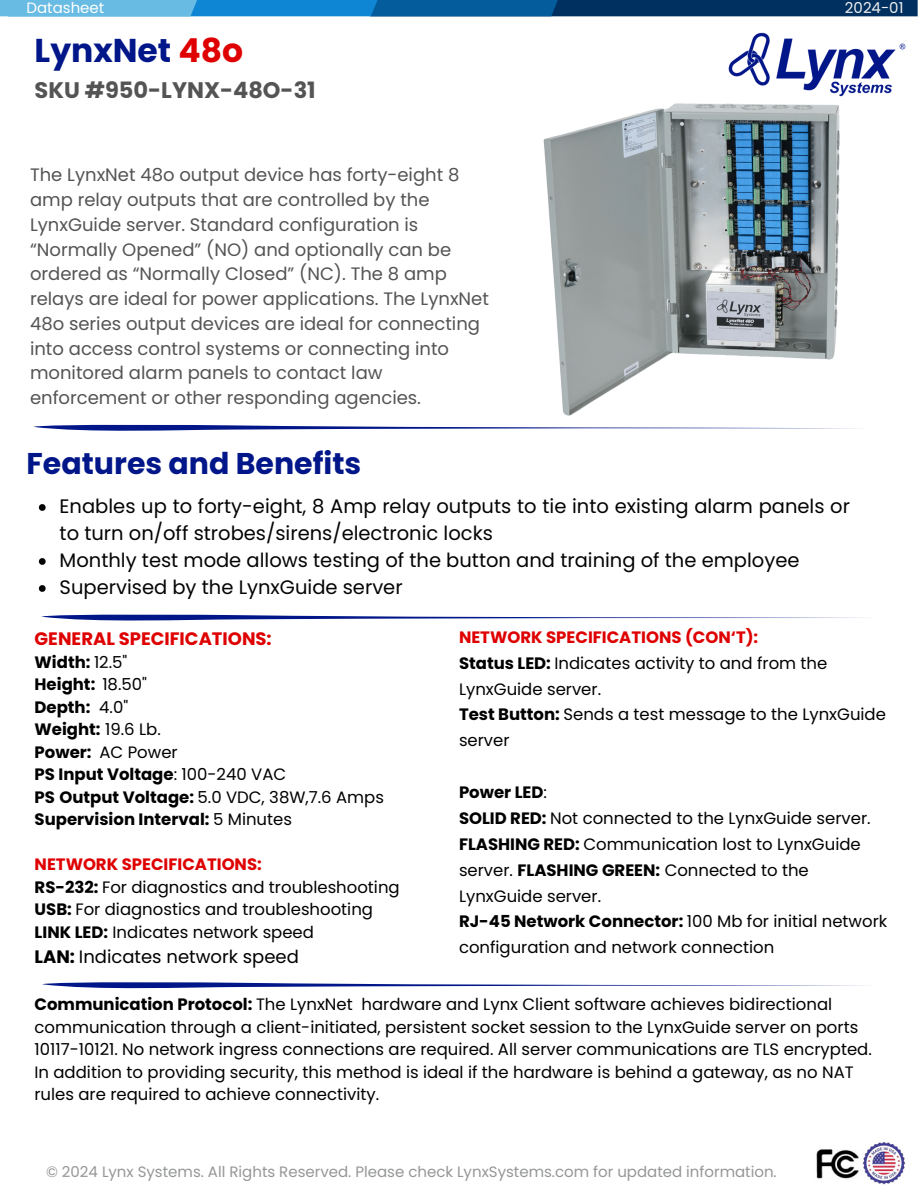
<style>
.page{position:relative;width:918px;height:1188px;background:#fff}
.page>*{position:absolute;margin:0;border:0;box-sizing:border-box;transform-origin:0 0}
.t1{font:700 33px "Poppins";color:#011689}
.t2{font:700 30px "Poppins";color:#011689}
.t3{font:700 22.5px "Poppins";color:#545454}
.t4{font:19.5px/27px "Poppins";color:#040404}
.t5{font:18px/24.8px "Poppins";color:#545454}
.t6{font:18px "Poppins";color:#000}
.t7{font:700 18px "Poppins";color:#df0101}
.t8{font:16.5px/25.8px "Poppins";color:#000}
.t9{font:700 16.5px/22.5px "Poppins";color:#000}
.t10{font:15px "Poppins";color:#959697}
.t11{font:15px "Poppins";color:#fff}
.t12{font:15px "Poppins";color:#f1f1f1}
.s1{color:#df0101}
.s2{font-weight:400}
.s3{font-weight:700;color:#df0101}
.s4{font-weight:700}
</style>
<div class="page">
<img style="left:862px;top:1142px;width:44px;height:43px">
<img style="left:816px;top:1149px;width:43px;height:30px">
<svg style="left:33px;top:424px;width:436px;height:7px"></svg>
<img style="left:728px;top:32px;width:178px;height:41px">
<svg style="left:0;top:0;width:918px;height:16px;background:#19679e"></svg>
<svg style="left:41px;top:614px;width:820px;height:7px"></svg>
<svg style="left:39px;top:504px;width:7px;height:7px"></svg>
<svg style="left:39px;top:558px;width:7px;height:7px"></svg>
<svg style="left:39px;top:585px;width:7px;height:7px"></svg>
<svg style="left:42px;top:982px;width:822px;height:7px"></svg>
<img style="left:469px;top:73px;width:423px;height:356px">
<p class="t11" style="left:27px;top:-3px;width:79px">Datasheet</p>
<p class="t12" style="left:845px;top:-3px;width:60px">2024-01</p>
<p class="t1" style="left:35px;top:27px;width:210px">LynxNet <span class="s1">48o</span></p>
<p class="t3" style="left:35px;top:74px;width:283px">SKU #950-LYNX-48O-31</p>
<h3 class="t5" style="left:30px;top:163px;width:461px">The LynxNet 48o output device has forty-eight 8 amp relay outputs that are controlled by the LynxGuide server. Standard configuration is “Normally Opened” (NO) and optionally can be ordered as “Normally Closed” (NC). The 8 amp relays are ideal for power applications. The LynxNet 48o series output devices are ideal for connecting into access control systems or connecting into monitored alarm panels to contact law enforcement or other responding agencies.</h3>
<p class="t2" style="left:27px;top:443px;width:336px">Features and Benefits</p>
<p class="t4" style="left:60px;top:493px;width:792px">Enables up to forty-eight, 8 Amp relay outputs to tie into existing alarm panels or to turn on/off strobes/sirens/electronic locks<br>Monthly test mode allows testing of the button and training of the employee</p>
<p class="t4" style="left:60px;top:574px;width:344px">Supervised by the LynxGuide server</p>
<p class="t7" style="left:35px;top:627px;width:239px">GENERAL SPECIFICATIONS:</p>
<p class="t9" style="left:35px;top:651px;width:351px">Width: <span class="s2">12.5"<br></span>Height: <span class="s2">18.50"<br></span>Depth: <span class="s2">4.0"<br></span>Weight: <span class="s2">19.6 Lb.<br></span>Power: <span class="s2">AC Power<br></span>PS Input Voltage<span class="s2">: 100-240 VAC<br></span>PS Output Voltage: <span class="s2">5.0 VDC, 38W,7.6 Amps<br></span>Supervision Interval: <span class="s2">5 Minutes</span></p>
<p class="t8" style="left:35px;top:853px;width:367px;line-height:22.5px"><span class="s3">NETWORK SPECIFICATIONS:<br></span><span class="s4">RS-232:</span> For diagnostics and troubleshooting <span class="s4">USB:</span> For diagnostics and troubleshooting <span class="s4">LINK LED:</span> Indicates network speed</p>
<p class="t6" style="left:35px;top:944px;width:266px"><span class="s4">LAN:</span> Indicates network speed</p>
<p class="t8" style="left:459px;top:624px;width:428px"><span class="s3">NETWORK SPECIFICATIONS (CON‘T):<br></span><span class="s4">Status LED:</span> Indicates activity to and from the<br>LynxGuide server.<br><span class="s4">Test Button:</span> Sends a test message to the LynxGuide server</p>
<p class="t8" style="left:459px;top:779px;width:430px"><span class="s4">Power LED</span>:<br><span class="s4">SOLID RED:</span> Not connected to the LynxGuide server.<br><span class="s4">FLASHING RED:</span> Communication lost to LynxGuide server. <span class="s4">FLASHING GREEN:</span> Connected to the LynxGuide server.<br><span class="s4">RJ-45 Network Connector:</span> 100 Mb for initial network configuration and network connection</p>
<p class="t8" style="left:35px;top:993px;width:839px;line-height:22.5px"><span class="s4">Communication Protocol:</span> The LynxNet hardware and Lynx Client software achieves bidirectional communication through a client-initiated, persistent socket session to the LynxGuide server on ports 10117-10121. No network ingress connections are required. All server communications are TLS encrypted.<br>In addition to providing security, this method is ideal if the hardware is behind a gateway, as no NAT rules are required to achieve connectivity.</p>
<h2 class="t10" style="left:46px;top:1161px;width:732px">© 2024 Lynx Systems. All Rights Reserved. Please check LynxSystems.com for updated information.</h2>
</div>
